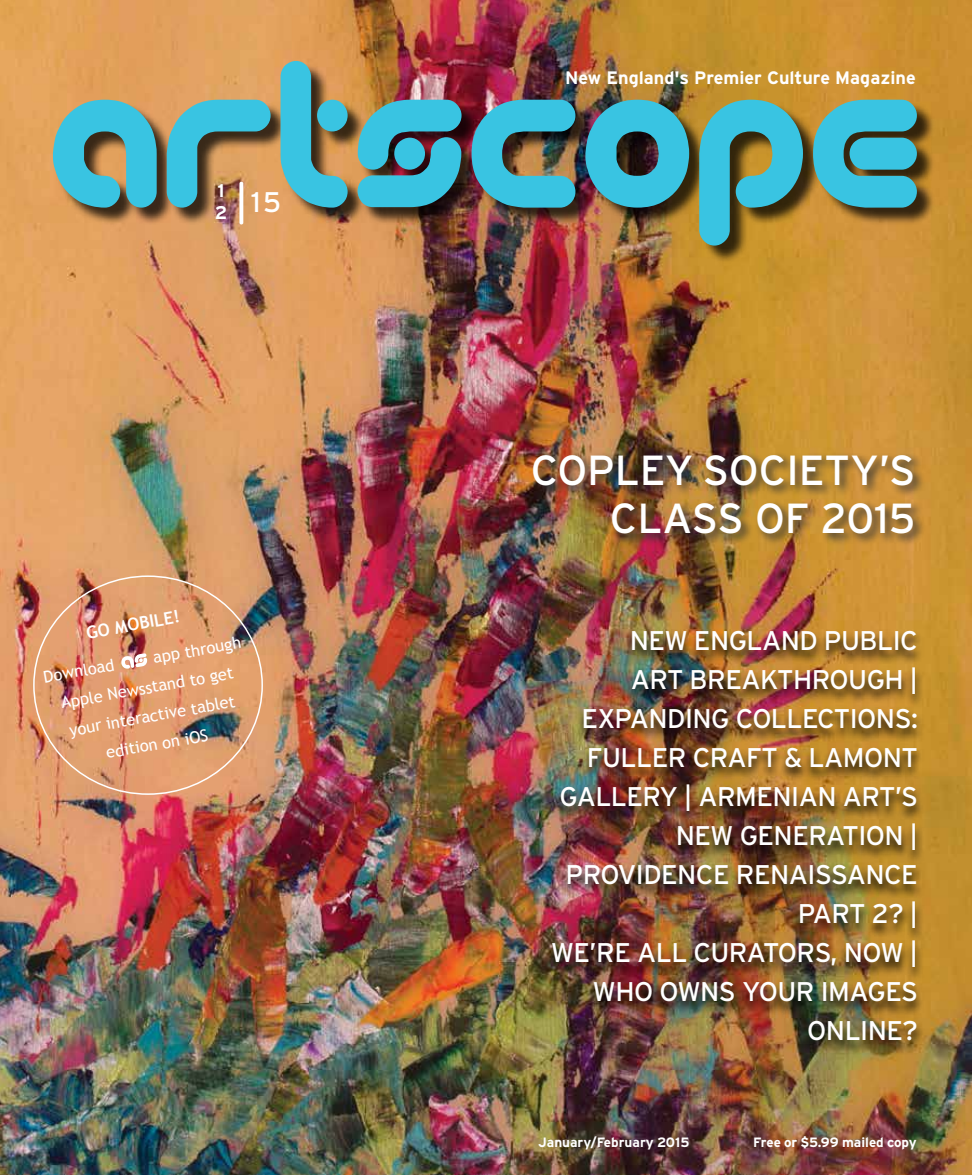
<style>
.page{position:relative;width:972px;height:1175px;background:#fff}
.page>*{position:absolute;margin:0;border:0;box-sizing:border-box;transform-origin:0 0}
.t1{font:42px/48px "Interstate";color:#fff;text-align:right}
.t2{font:28.35px "Interstate";color:#fff}
.t3{font:27px/39px "Interstate";letter-spacing:-.02em;color:#fff;text-align:right}
.t4{font:700 18.3px "Interstate";color:#fff}
.t5{font:700 18px "Interstate";color:#fff}
.t6{font:700 17.25px "Trebuchet MS";color:#fff}
.t7{font:16.5px "Trebuchet MS";color:#fff}
.t8{font:700 13.5px "Interstate";color:#fff}
</style>
<div class="page">
<img style="left:0;top:0;width:972px;height:1174px">
<div style="left:55px;top:64px;width:880px;height:200px;background:#000;opacity:.75"></div>
<svg style="left:53px;top:100px;width:104px;height:108px;background:#62acae"></svg>
<svg style="left:167px;top:100px;width:104px;height:108px;background:#7b9c8f"></svg>
<svg style="left:281px;top:61px;width:67px;height:147px;background:#6aa49f"></svg>
<img style="left:472px;top:100px;width:103px;height:108px">
<img style="left:585px;top:100px;width:104px;height:108px">
<svg style="left:699px;top:100px;width:104px;height:145px;background:#5e9d8e"></svg>
<svg style="left:813px;top:100px;width:104px;height:108px;background:#49acb6"></svg>
<svg style="left:358px;top:100px;width:104px;height:107px;background:#439fb1"></svg>
<svg style="left:121px;top:653px;width:26px;height:15px"></svg>
<img style="left:545px;top:629px;width:379px;height:425px">
<div style="left:530px;top:451px;width:396px;height:95px;background:#333;opacity:.98"></div>
<p class="t4" style="left:217px;top:180px;width:9px">1</p>
<p class="t2" style="left:215px;top:186px;width:68px"><sub>2</sub> 15</p>
<p class="t6" style="left:84px;top:622px;width:96px;rotate:-10deg">GO MOBILE!</p>
<p class="t7" style="left:152px;top:648px;width:91px;rotate:-10deg">app through</p>
<p class="t7" style="left:60px;top:693px;width:176px;rotate:-10deg">Apple Newsstand to get</p>
<p class="t7" style="left:42px;top:667px;width:73px;rotate:-10deg">Download</p>
<p class="t7" style="left:68px;top:720px;width:169px;rotate:-10deg">your interactive tablet</p>
<p class="t7" style="left:104px;top:743px;width:105px;rotate:-10deg">edition on iOS</p>
<p class="t5" style="left:565px;top:68px;width:352px">New England's Premier Culture Magazine</p>
<h1 class="t1" style="left:531px;top:446px;width:386px">COPLEY SOCIETY’S<br>CLASS OF 2015</h1>
<p class="t3" style="left:551px;top:620px;width:369px">NEW ENGLAND PUBLIC<br>ART BREAKTHROUGH |<br>EXPANDING COLLECTIONS:<br>FULLER CRAFT &amp; LAMONT<br>GALLERY | ARMENIAN ART’S<br>NEW GENERATION |<br>PROVIDENCE RENAISSANCE<br>PART 2? |<br>WE’RE ALL CURATORS, NOW |<br>WHO OWNS YOUR IMAGES<br>ONLINE?</p>
<p class="t8" style="left:538px;top:1134px;width:153px">January/February 2015</p>
<p class="t8" style="left:753px;top:1134px;width:165px">Free or $5.99 mailed copy</p>
</div>
